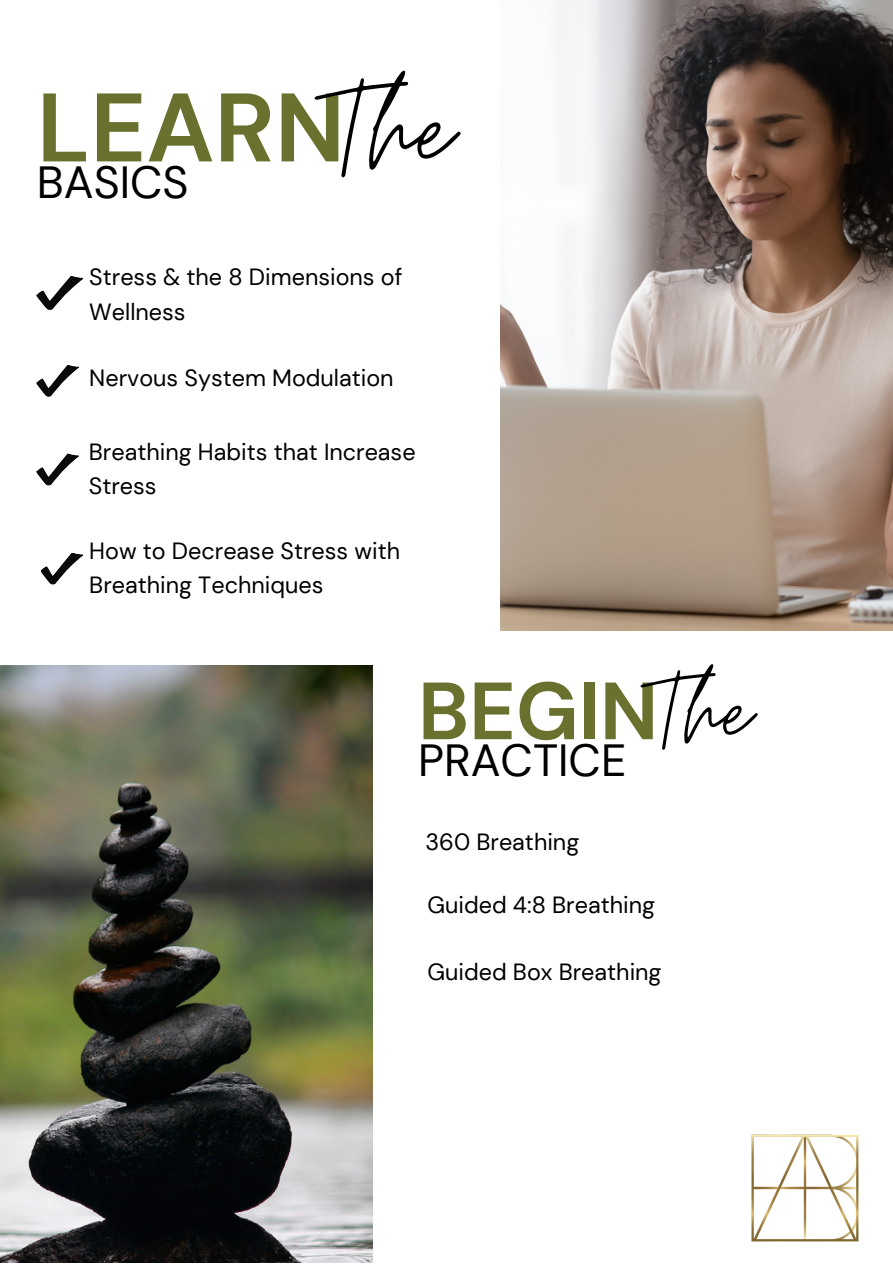
<style>
.page{position:relative;width:893px;height:1264px;background:#fff}
.page>*{position:absolute;margin:0;border:0;box-sizing:border-box;transform-origin:0 0}
.t1{font:700 97.05px "DM Sans";color:#6a712e}
.t2{font:700 80.85px "DM Sans";color:#6a712e}
.t3{font:45px "DM Sans";color:#000}
.t4{font:23.4px/34.8px "DM Sans";color:#000}
.s1{font-family:"Moon Time";font-weight:400;font-size:149.1px;color:#000}
.s2{font-family:"Moon Time";font-weight:400;font-size:119.7px;color:#000}
</style>
<div class="page">
<img style="left:500px;top:0;width:392px;height:631px">
<img style="left:0;top:665px;width:372px;height:597px">
<img style="left:751px;top:1134px;width:108px;height:108px">
<svg style="left:37px;top:276px;width:46px;height:34px"></svg>
<svg style="left:37px;top:365px;width:41px;height:31px"></svg>
<svg style="left:37px;top:454px;width:41px;height:31px"></svg>
<svg style="left:41px;top:553px;width:42px;height:31px"></svg>
<h1 class="t1" style="left:37px;top:65px;width:417px">LEARN<span class="s1">The</span></h1>
<h3 class="t3" style="left:37px;top:154px;width:153px">BASICS</h3>
<p class="t4" style="left:89px;top:259px;width:315px">Stress &amp; the 8 Dimensions of<br>Wellness</p>
<p class="t4" style="left:89px;top:361px;width:306px">Nervous System Modulation</p>
<p class="t4" style="left:89px;top:434px;width:328px">Breathing Habits that Increase<br>Stress</p>
<p class="t4" style="left:89px;top:533px;width:312px">How to Decrease Stress with<br>Breathing Techniques</p>
<h2 class="t2" style="left:418px;top:659px;width:335px">BEGIN<span class="s2">The</span></h2>
<h3 class="t3" style="left:418px;top:731px;width:210px">PRACTICE</h3>
<p class="t4" style="left:425px;top:824px;width:155px">360 Breathing</p>
<p class="t4" style="left:427px;top:887px;width:229px">Guided 4:8 Breathing</p>
<p class="t4" style="left:427px;top:954px;width:236px">Guided Box Breathing</p>
</div>
